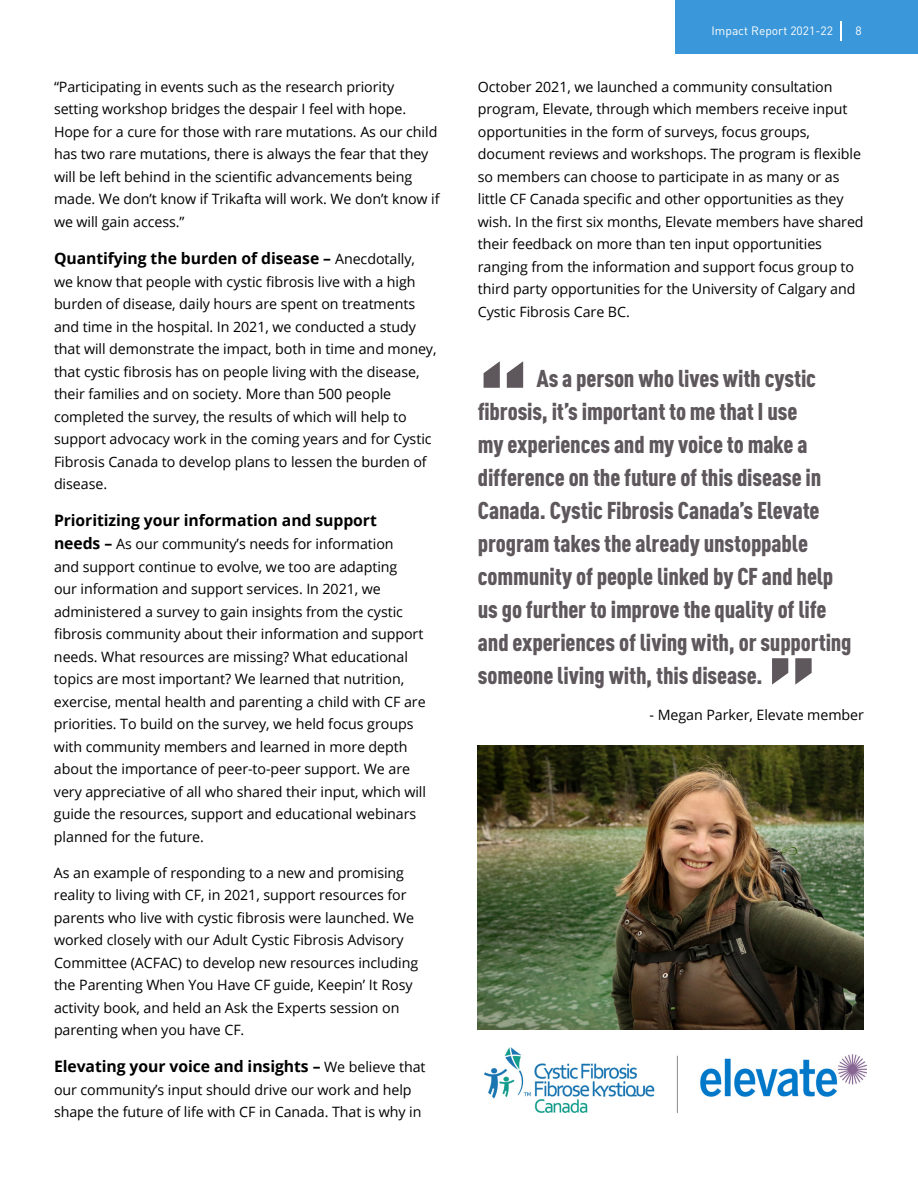
<style>
.page{position:relative;width:918px;height:1188px;background:#fff}
.page>*{position:absolute;margin:0;border:0;box-sizing:border-box;transform-origin:0 0}
.quote{font:900 99.75px "DINOT";color:#5e585d}
.quote-2{font:900 condensed 24px/33px "DINOT";letter-spacing:-.005em;color:#5e585d}
.New_Body_9_5{font:700 15.75px "Open Sans";letter-spacing:-.005em;color:#000}
.New_Body_9_5-2{font:14.25px/22.5px "Open Sans";letter-spacing:-.005em;color:#000}
.body_9_5_-_right_just{font:14.25px "Open Sans";letter-spacing:-.005em;color:#000}
.t1{font:12px "DINOT";color:#fff}
.s1{font-weight:400;font-size:14.25px}
.s2{font-weight:700;font-size:15.75px}
</style>
<div class="page">
<img style="left:484px;top:1048px;width:383px;height:64px">
<img style="left:478px;top:745px;width:386px;height:285px">
<div style="left:675px;top:0;width:243px;height:54px;background:#3a97d9"></div>
<svg style="left:841px;top:21px;width:1px;height:20px"></svg>
<p class="New_Body_9_5-2" style="left:54px;top:75px;width:387px">“Participating in events such as the research priority setting workshop bridges the despair I feel with hope.<br>Hope for a cure for those with rare mutations. As our child has two rare mutations, there is always the fear that they will be left behind in the scientific advancements being made. We don’t know if Trikafta will work. We don’t know if we will gain access.”</p>
<p class="New_Body_9_5" style="left:54px;top:247px;width:363px">Quantifying the burden of disease – <span class="s1">Anecdotally,</span></p>
<p class="New_Body_9_5-2" style="left:54px;top:270px;width:384px">we know that people with cystic fibrosis live with a high burden of disease, daily hours are spent on treatments and time in the hospital. In 2021, we conducted a study that will demonstrate the impact, both in time and money, that cystic fibrosis has on people living with the disease, their families and on society. More than 500 people completed the survey, the results of which will help to support advocacy work in the coming years and for Cystic Fibrosis Canada to develop plans to lessen the burden of disease.</p>
<p class="New_Body_9_5" style="left:54px;top:509px;width:324px">Prioritizing your information and support</p>
<p class="New_Body_9_5-2" style="left:54px;top:533px;width:374px"><span class="s2">needs –</span> As our community’s needs for information<br>and support continue to evolve, we too are adapting<br>our information and support services. In 2021, we administered a survey to gain insights from the cystic fibrosis community about their information and support needs. What resources are missing? What educational topics are most important? We learned that nutrition, exercise, mental health and parenting a child with CF are priorities. To build on the survey, we held focus groups with community members and learned in more depth about the importance of peer-to-peer support. We are very appreciative of all who shared their input, which will guide the resources, support and educational webinars planned for the future.</p>
<p class="New_Body_9_5-2" style="left:54px;top:861px;width:366px">As an example of responding to a new and promising reality to living with CF, in 2021, support resources for parents who live with cystic fibrosis were launched. We worked closely with our Adult Cystic Fibrosis Advisory Committee (ACFAC) to develop new resources including the Parenting When You Have CF guide, Keepin’ It Rosy activity book, and held an Ask the Experts session on parenting when you have CF.</p>
<p class="New_Body_9_5" style="left:54px;top:1055px;width:373px">Elevating your voice and insights – <span class="s1">We believe that</span></p>
<p class="New_Body_9_5-2" style="left:54px;top:1078px;width:369px">our community’s input should drive our work and help shape the future of life with CF in Canada. That is why in</p>
<p class="t1" style="left:712px;top:23px;width:123px">Impact Report 2021-22</p>
<p class="t1" style="left:856px;top:23px;width:8px">8</p>
<p class="New_Body_9_5-2" style="left:478px;top:75px;width:387px">October 2021, we launched a community consultation program, Elevate, through which members receive input opportunities in the form of surveys, focus groups, document reviews and workshops. The program is flexible so members can choose to participate in as many or as little CF Canada specific and other opportunities as they wish. In the first six months, Elevate members have shared their feedback on more than ten input opportunities ranging from the information and support focus group to third party opportunities for the University of Calgary and Cystic Fibrosis Care BC.</p>
<p class="quote" style="left:478px;top:340px;width:52px">“</p>
<p class="quote-2" style="left:478px;top:362px;width:375px;text-indent:59px">As a person who lives with cystic fibrosis, it’s important to me that I use<br>my experiences and my voice to make a difference on the future of this disease in Canada. Cystic Fibrosis Canada’s Elevate program takes the already unstoppable community of people linked by CF and help us go further to improve the quality of life and experiences of living with, or supporting someone living with, this disease.</p>
<p class="body_9_5_-_right_just" style="left:650px;top:705px;width:216px">- Megan Parker, Elevate member</p>
<p class="quote" style="left:766px;top:625px;width:52px">”</p>
</div>
